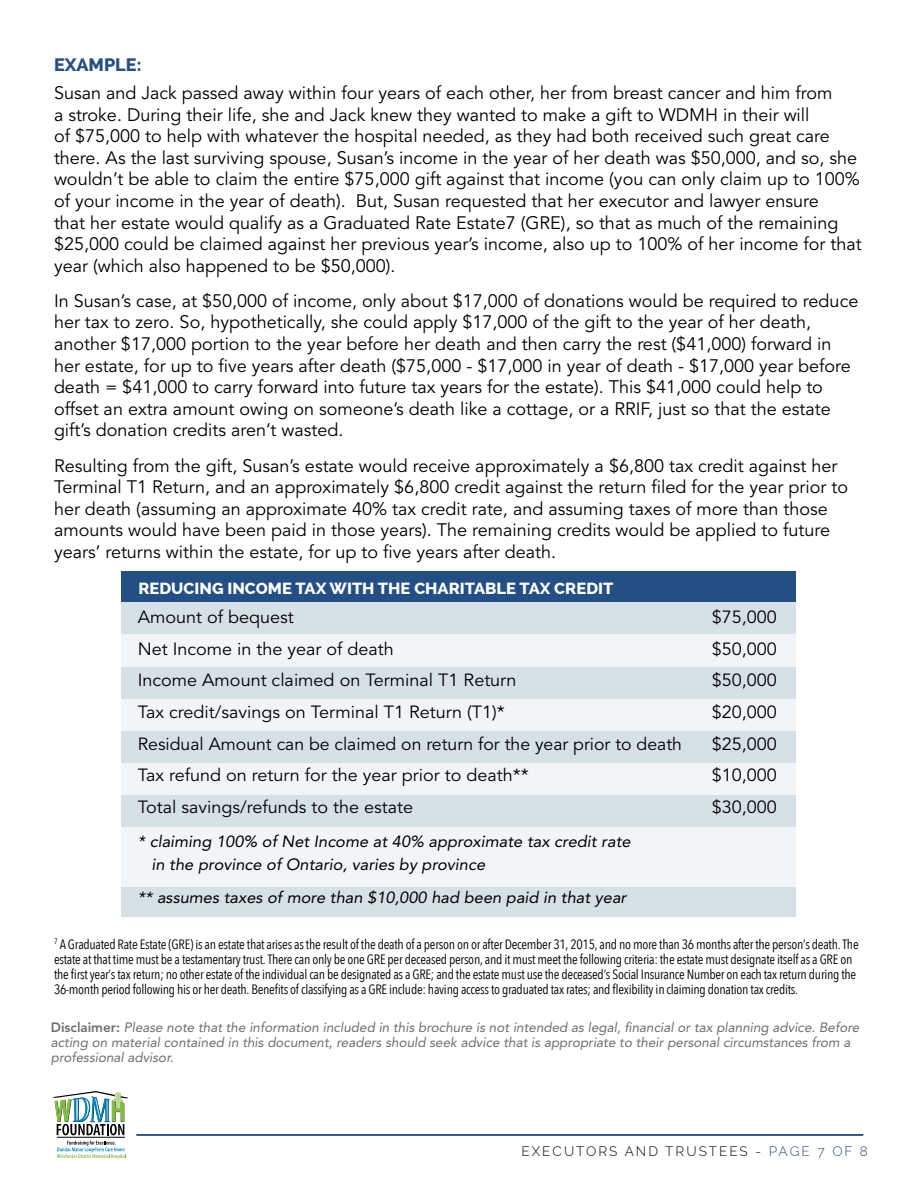
<style>
.page{position:relative;width:918px;height:1188px;background:#fff}
.page>*{position:absolute;margin:0;border:0;box-sizing:border-box;transform-origin:0 0}
.t1{font:18px/21.6px "Avenir";color:#000}
.t2{font:800 18px "Raleway";color:#234f85}
.t3{font:17.55px "Avenir";color:#000}
.t4{font:italic 16.2px/22.8px "Avenir";color:#000}
.t5{font:800 16.2px "Raleway";color:#fff}
.t6{font:13.5px/15px "Avenir Next Condensed";letter-spacing:-.02em;color:#000}
.t7{font:italic 13.5px/15px "Avenir";color:#6d6e71}
.t8{font:300 13.5px "Raleway";letter-spacing:.15em;color:#000}
.s1{font-weight:800;font-style:normal}
.s2{color:#234f85}
</style>
<div class="page">
<hr style="left:136px;top:1134px;width:727px;height:2px;background:#234f85">
<svg style="left:57px;top:1141px;width:69px;height:18px"></svg>
<hr style="left:57px;top:1137px;width:68px;height:1px;background:#000">
<svg style="left:53px;top:1091px;width:76px;height:44px"></svg>
<div style="left:121px;top:571px;width:675px;height:33px;background:#234f85"></div>
<div style="left:121px;top:603px;width:675px;height:32px;background:#d6e1e7"></div>
<div style="left:122px;top:635px;width:674px;height:32px;background:#f1f5f7"></div>
<div style="left:121px;top:667px;width:675px;height:32px;background:#d6e1e7"></div>
<div style="left:121px;top:699px;width:675px;height:32px;background:#f1f5f7"></div>
<div style="left:121px;top:731px;width:675px;height:33px;background:#d6e1e7"></div>
<div style="left:121px;top:764px;width:675px;height:32px;background:#f1f5f7"></div>
<div style="left:121px;top:796px;width:675px;height:32px;background:#d6e1e7"></div>
<div style="left:121px;top:885px;width:675px;height:32px;background:#d6e1e7"></div>
<div style="left:121px;top:828px;width:675px;height:59px;background:#f1f5f7"></div>
<p class="t2" style="left:54px;top:54px;width:89px">EXAMPLE:</p>
<p class="t1" style="left:54px;top:82px;width:809px">Susan and Jack passed away within four years of each other, her from breast cancer and him from<br>a stroke. During their life, she and Jack knew they wanted to make a gift to WDMH in their will<br>of $75,000 to help with whatever the hospital needed, as they had both received such great care there. As the last surviving spouse, Susan’s income in the year of her death was $50,000, and so, she wouldn’t be able to claim the entire $75,000 gift against that income (you can only claim up to 100% of your income in the year of death). But, Susan requested that her executor and lawyer ensure<br>that her estate would qualify as a Graduated Rate Estate7 (GRE), so that as much of the remaining $25,000 could be claimed against her previous year’s income, also up to 100% of her income for that year (which also happened to be $50,000).</p>
<p class="t1" style="left:54px;top:290px;width:806px">In Susan’s case, at $50,000 of income, only about $17,000 of donations would be required to reduce her tax to zero. So, hypothetically, she could apply $17,000 of the gift to the year of her death, another $17,000 portion to the year before her death and then carry the rest ($41,000) forward in her estate, for up to five years after death ($75,000 - $17,000 in year of death - $17,000 year before death = $41,000 to carry forward into future tax years for the estate). This $41,000 could help to offset an extra amount owing on someone’s death like a cottage, or a RRIF, just so that the estate gift’s donation credits aren’t wasted.</p>
<p class="t1" style="left:54px;top:455px;width:796px">Resulting from the gift, Susan’s estate would receive approximately a $6,800 tax credit against her Terminal T1 Return, and an approximately $6,800 credit against the return filed for the year prior to her death (assuming an approximate 40% tax credit rate, and assuming taxes of more than those amounts would have been paid in those years). The remaining credits would be applied to future years’ returns within the estate, for up to five years after death.</p>
<p class="t5" style="left:138px;top:579px;width:477px">REDUCING INCOME TAX WITH THE CHARITABLE TAX CREDIT</p>
<p class="t3" style="left:138px;top:607px;width:158px">Amount of bequest</p>
<p class="t3" style="left:712px;top:607px;width:67px">$75,000</p>
<p class="t3" style="left:138px;top:639px;width:258px">Net Income in the year of death</p>
<p class="t3" style="left:712px;top:639px;width:67px">$50,000</p>
<p class="t3" style="left:138px;top:670px;width:380px">Income Amount claimed on Terminal T1 Return</p>
<p class="t3" style="left:712px;top:670px;width:67px">$50,000</p>
<p class="t3" style="left:138px;top:702px;width:369px">Tax credit/savings on Terminal T1 Return (T1)*</p>
<p class="t3" style="left:712px;top:702px;width:67px">$20,000</p>
<p class="t3" style="left:138px;top:733px;width:546px">Residual Amount can be claimed on return for the year prior to death</p>
<p class="t3" style="left:712px;top:733px;width:67px">$25,000</p>
<p class="t3" style="left:138px;top:765px;width:392px">Tax refund on return for the year prior to death**</p>
<p class="t3" style="left:712px;top:765px;width:67px">$10,000</p>
<p class="t3" style="left:138px;top:797px;width:277px">Total savings/refunds to the estate</p>
<p class="t3" style="left:712px;top:797px;width:67px">$30,000</p>
<p class="t4" style="left:152px;top:830px;width:481px;text-indent:-14px">* claiming 100% of Net Income at 40% approximate tax credit rate in the province of Ontario, varies by province</p>
<p class="t4" style="left:138px;top:886px;width:490px">** assumes taxes of more than $10,000 had been paid in that year</p>
<p class="t6" style="left:54px;top:936px;width:806px"><sup>7</sup> A Graduated Rate Estate (GRE) is an estate that arises as the result of the death of a person on or after December 31, 2015, and no more than 36 months after the person’s death. The estate at that time must be a testamentary trust. There can only be one GRE per deceased person, and it must meet the following criteria: the estate must designate itself as a GRE on the first year’s tax return; no other estate of the individual can be designated as a GRE; and the estate must use the deceased’s Social Insurance Number on each tax return during the 36-month period following his or her death. Benefits of classifying as a GRE include: having access to graduated tax rates; and flexibility in claiming donation tax credits.</p>
<p class="t7" style="left:51px;top:1020px;width:810px"><span class="s1">Disclaimer:</span> Please note that the information included in this brochure is not intended as legal, financial or tax planning advice. Before acting on material contained in this document, readers should seek advice that is appropriate to their personal circumstances from a professional advisor.</p>
<p class="t8" style="left:522px;top:1143px;width:348px">EXECUTORS AND TRUSTEES - <span class="s2">PAGE 7 OF 8</span></p>
</div>
